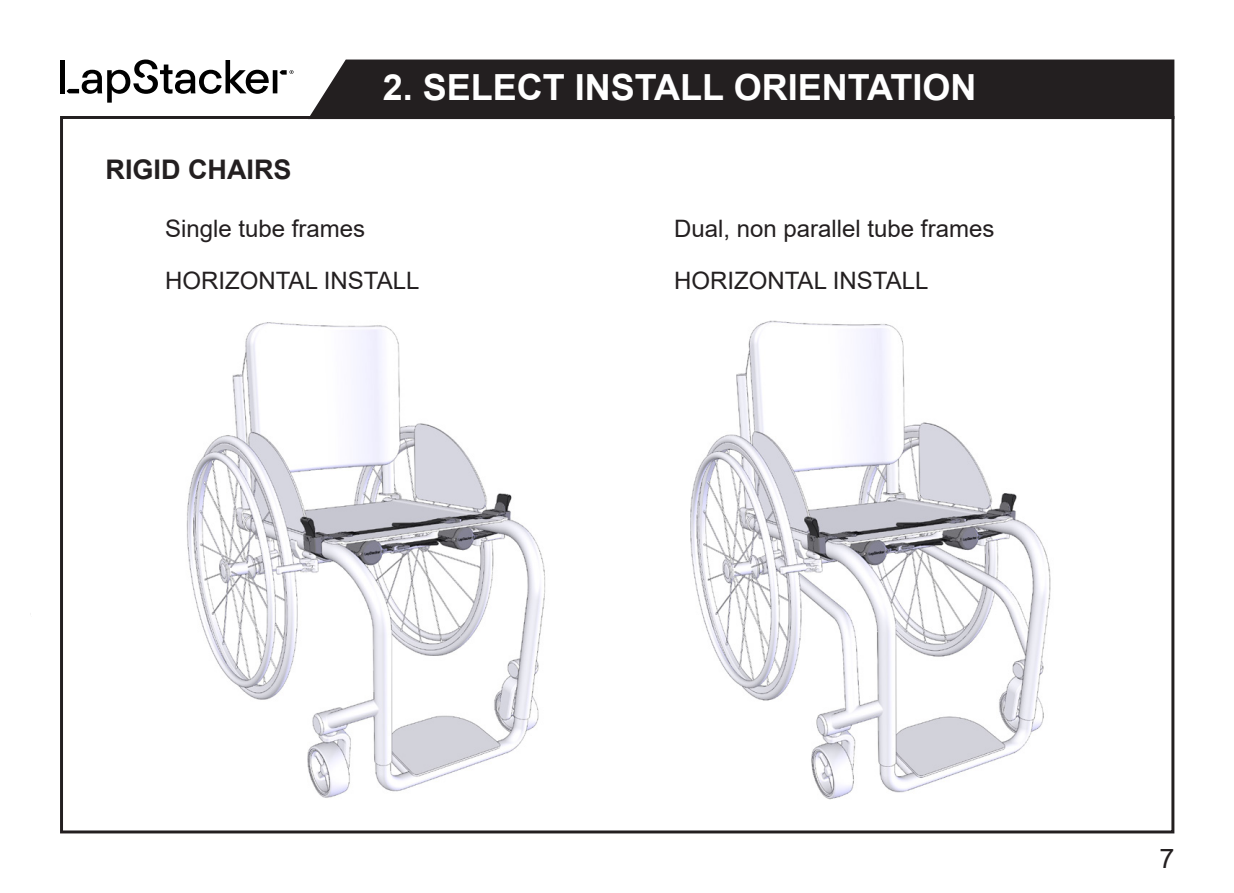
<style>
.page{position:relative;width:1234px;height:893px;background:#fff}
.page>*{position:absolute;margin:0;border:0;box-sizing:border-box;transform-origin:0 0}
.t1{font:700 36px "Arial";color:#fff}
.t2{font:700 27px "Arial";color:#231f20}
.t3{font:27px "Arial";color:#231f20}
.t4{font:24px "Arial";color:#231f20}
</style>
<div class="page">
<img style="left:186px;top:322px;width:360px;height:476px">
<img style="left:690px;top:320px;width:361px;height:480px">
<div style="left:310px;top:59px;width:865px;height:62px;background:#231f20"></div>
<hr style="left:60px;top:60px;width:4px;height:33px;background:#000">
<svg style="left:67px;top:60px;width:226px;height:43px"></svg>
<p class="t2" style="left:105px;top:150px;width:188px">RIGID CHAIRS</p>
<p class="t1" style="left:382px;top:62px;width:595px">2. SELECT INSTALL ORIENTATION</p>
<p class="t4" style="left:165px;top:212px;width:202px">Single tube frames</p>
<p class="t4" style="left:165px;top:264px;width:256px">HORIZONTAL INSTALL</p>
<p class="t4" style="left:674px;top:212px;width:322px">Dual, non parallel tube frames</p>
<p class="t4" style="left:674px;top:264px;width:256px">HORIZONTAL INSTALL</p>
<p class="t3" style="left:1159px;top:840px;width:17px">7</p>
</div>
